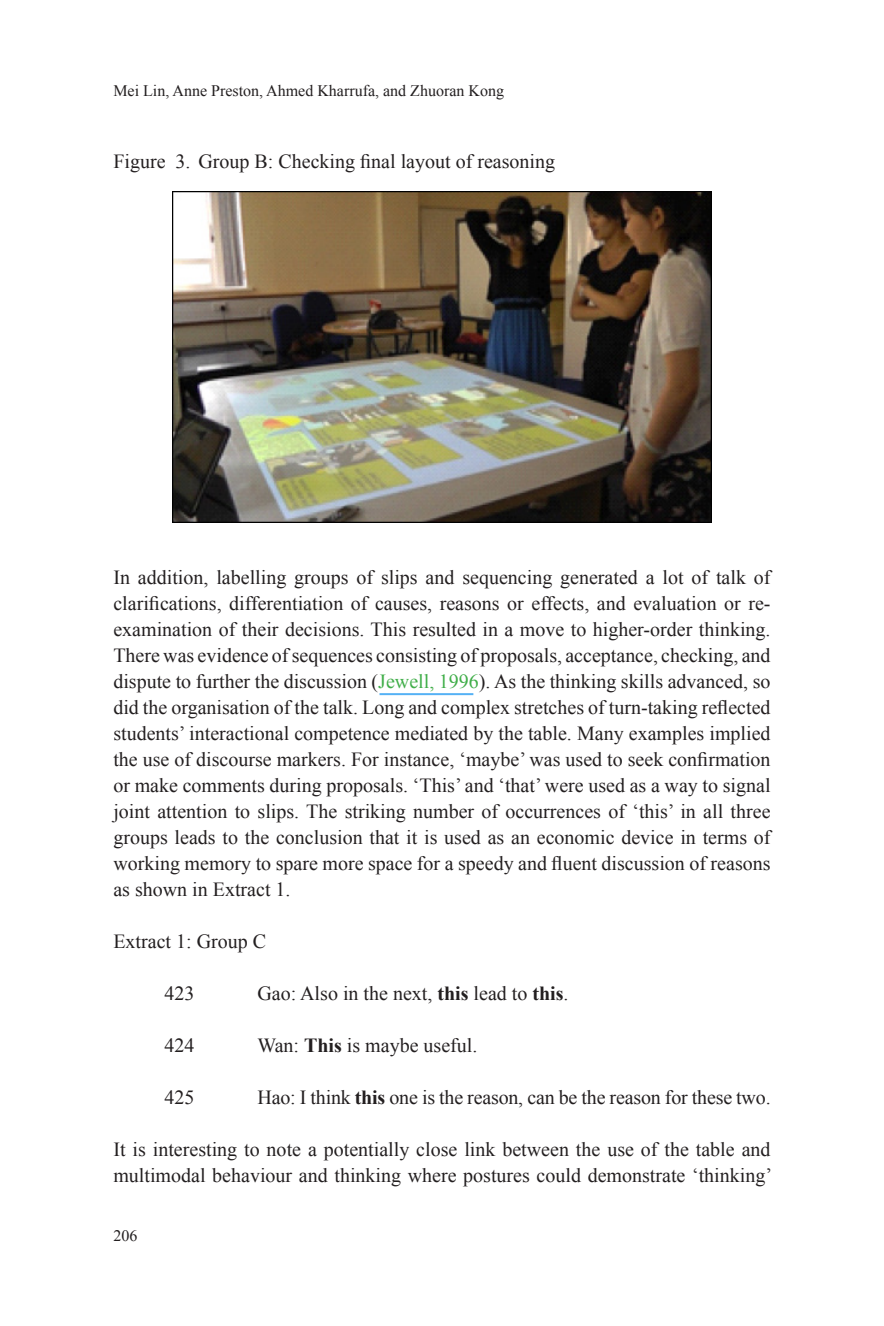
<style>
.page{position:relative;width:884px;height:1326px;background:#fff}
.page>*{position:absolute;margin:0;border:0;box-sizing:border-box;transform-origin:0 0}
.body_text{font:20px/26px "Times New Roman";color:#231f20;text-align:justify}
.quote{font:20px "Times New Roman";letter-spacing:-.01em;color:#231f20}
.t1{font:16px "Times New Roman";color:#231f20}
.s1{color:#40ae49}
.s2{font-weight:700}
</style>
<div class="page">
<img style="left:172px;top:191px;width:540px;height:332px">
<hr style="left:379px;top:693px;width:94px;height:2px;background:#55b1f5">
<p class="t1" style="left:113px;top:80px;width:392px">Mei Lin, Anne Preston, Ahmed Kharrufa, and Zhuoran Kong</p>
<p class="body_text" style="left:113px;top:148px;width:443px">Figure 3. Group B: Checking final layout of reasoning</p>
<p class="body_text" style="left:113px;top:564px;width:659px">In addition, labelling groups of slips and sequencing generated a lot of talk of clarifications, differentiation of causes, reasons or effects, and evaluation or re&shy;examination of their decisions. This resulted in a move to higher-order thinking.<br>There was evidence of sequences consisting of proposals, acceptance, checking, and dispute to further the discussion (<span class="s1">Jewell, 1996</span>). As the thinking skills advanced, so did the organisation of the talk. Long and complex stretches of turn-taking reflected students’ interactional competence mediated by the table. Many examples implied the use of discourse markers. For instance, ‘maybe’ was used to seek confirmation or make comments during proposals. ‘This’ and ‘that’ were used as a way to signal joint attention to slips. The striking number of occurrences of ‘this’ in all three groups leads to the conclusion that it is used as an economic device in terms of working memory to spare more space for a speedy and fluent discussion of reasons as shown in Extract 1.</p>
<p class="body_text" style="left:113px;top:928px;width:154px">Extract 1: Group C</p>
<p class="quote" style="left:164px;top:980px;width:31px">423</p>
<p class="quote" style="left:257px;top:980px;width:313px">Gao: Also in the next, <span class="s2">this</span> lead to <span class="s2">this</span>.</p>
<p class="quote" style="left:164px;top:1032px;width:31px">424</p>
<p class="quote" style="left:257px;top:1032px;width:222px">Wan: <span class="s2">This</span> is maybe useful.</p>
<p class="quote" style="left:164px;top:1084px;width:31px">425</p>
<p class="quote" style="left:257px;top:1084px;width:515px">Hao: I think <span class="s2">this</span> one is the reason, can be the reason for these two.</p>
<p class="body_text" style="left:113px;top:1136px;width:660px">It is interesting to note a potentially close link between the use of the table and multimodal behaviour and thinking where postures could demonstrate ‘thinking’</p>
<p class="t1" style="left:113px;top:1224px;width:25px">206</p>
</div>
